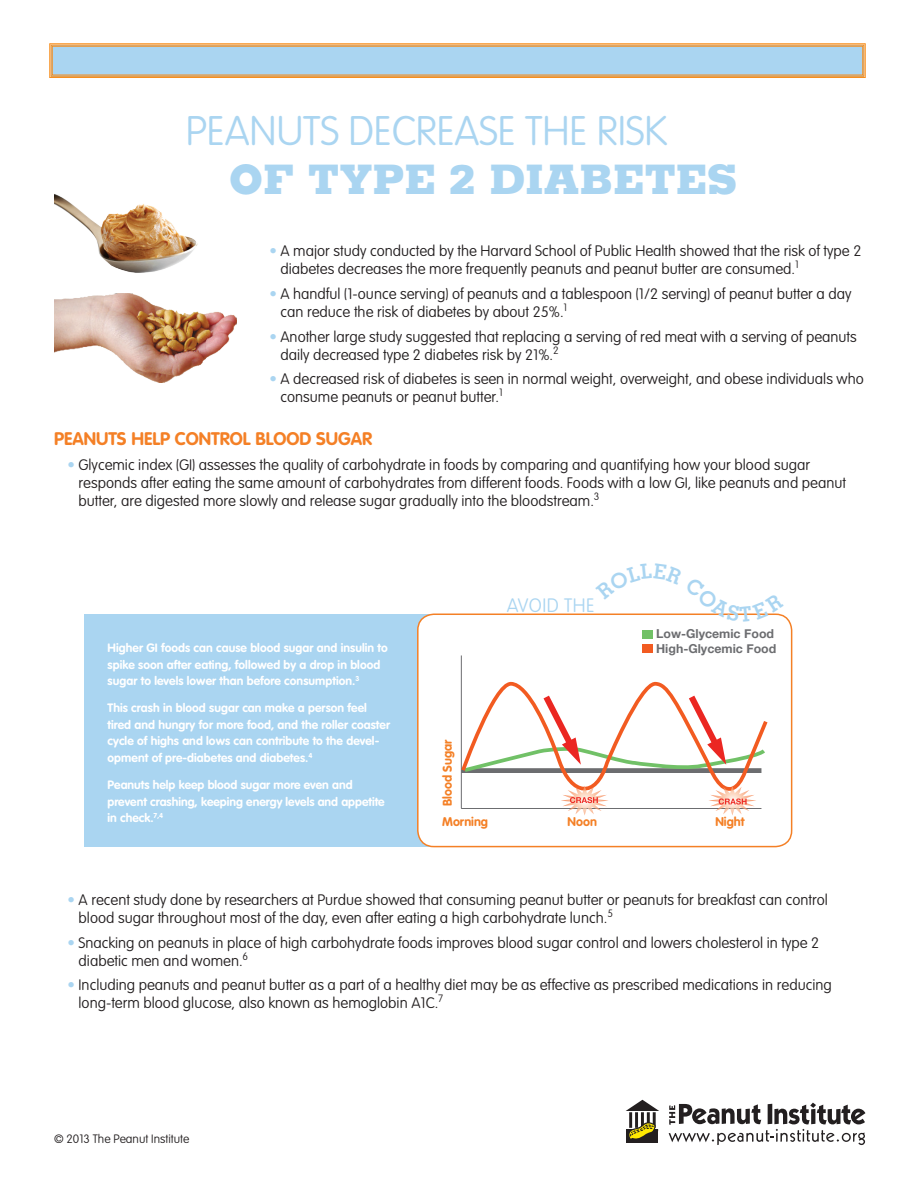
<style>
.page{position:relative;width:918px;height:1188px;background:#fff}
.page>*{position:absolute;margin:0;border:0;box-sizing:border-box;transform-origin:0 0}
.t1{font:100 40.65px "VAG Rounded Std";letter-spacing:-.005em;color:#aad5f1}
.t2{font:800 40.65px "Memphis LT Std";letter-spacing:-.005em;color:#aad5f1}
.t3{font:100 19.2px "VAG Rounded Std";color:#aad5f1}
.t4{font:700 18px "VAG Rounded Std";color:#f48026}
.t5{font:100 15px/18px "VAG Rounded Std";color:#231f20}
.t6{font:700 12.45px "VAG Rounded Std";color:#f48026}
.t7{font:700 12.3px/14.2px "Helvetica Neue";color:#6c6d70}
.t8{font:700 12px/16.5px "VAG Rounded Std";letter-spacing:.005em;color:#fff}
.t9{font:100 12px "VAG Rounded Std";color:#231f20}
.s1{color:#aad5f1}
</style>
<div class="page">
<svg style="left:49px;top:43px;width:817px;height:35px;background:#b6cbd2"></svg>
<div style="left:52px;top:46px;width:811px;height:29px;border:1px solid #f68e1e"></div>
<div style="left:84px;top:614px;width:423px;height:233px;background:#aad5f1"></div>
<div style="left:626px;top:1129px;width:32px;height:14px;background:#231f20"></div>
<svg style="left:626px;top:1100px;width:33px;height:39px"></svg>
<svg style="left:669px;top:1103px;width:196px;height:42px"></svg>
<div style="left:418px;top:614px;width:374px;height:233px;background:#fff;border-radius:16px"></div>
<div style="left:417px;top:614px;width:375px;height:233px;border:2px solid #f48026;border-radius:16px"></div>
<div style="left:642px;top:630px;width:11px;height:9px;background:#71c167"></div>
<div style="left:642px;top:644px;width:11px;height:9px;background:#f25b21"></div>
<hr style="left:461px;top:655px;width:1px;height:153px;background:#6c6d70">
<svg style="left:460px;top:681px;width:308px;height:134px"></svg>
<img style="left:55px;top:194px;width:143px;height:79px">
<img style="left:55px;top:294px;width:181px;height:88px">
<svg style="left:595px;top:613px;width:189px;height:6px"></svg>
<h1 class="t1" style="left:186px;top:108px;width:483px">Peanuts Decrease the Risk</h1>
<h1 class="t2" style="left:229px;top:154px;width:509px">OF TYPE 2 DIABETES</h1>
<p class="t5" style="left:280px;top:242px;width:582px;text-indent:-11px"><span class="s1">•</span> A major study conducted by the Harvard School of Public Health showed that the risk of type 2 diabetes decreases the more frequently peanuts and peanut butter are consumed.<sup>1</sup></p>
<p class="t5" style="left:280px;top:285px;width:573px;text-indent:-11px"><span class="s1">•</span> A handful (1-ounce serving) of peanuts and a tablespoon (1/2 serving) of peanut butter a day can reduce the risk of diabetes by about 25%.<sup>1</sup></p>
<p class="t5" style="left:280px;top:328px;width:578px;text-indent:-11px"><span class="s1">•</span> Another large study suggested that replacing a serving of red meat with a serving of peanuts daily decreased type 2 diabetes risk by 21%.<sup>2</sup></p>
<p class="t5" style="left:280px;top:371px;width:585px;text-indent:-11px"><span class="s1">•</span> A decreased risk of diabetes is seen in normal weight, overweight, and obese individuals who consume peanuts or peanut butter.<sup>1</sup></p>
<p class="t4" style="left:54px;top:428px;width:316px">Peanuts Help Control Blood Sugar</p>
<p class="t5" style="left:79px;top:456px;width:769px;text-indent:-11px"><span class="s1">•</span> Glycemic index (GI) assesses the quality of carbohydrate in foods by comparing and quantifying how your blood sugar responds after eating the same amount of carbohydrates from different foods. Foods with a low GI, like peanuts and peanut butter, are digested more slowly and release sugar gradually into the bloodstream.<sup>3</sup></p>
<p class="t8" style="left:108px;top:640px;width:282px">Higher GI foods can cause blood sugar and insulin to spike soon after eating, followed by a drop in blood sugar to levels lower than before consumption.<sup>3</sup></p>
<p class="t8" style="left:108px;top:700px;width:284px">This crash in blood sugar can make a person feel tired and hungry for more food, and the roller coaster cycle of highs and lows can contribute to the devel&shy;opment of pre-diabetes and diabetes.<sup>4</sup></p>
<p class="t8" style="left:108px;top:777px;width:279px">Peanuts help keep blood sugar more even and prevent crashing, keeping energy levels and appetite in check.<sup>7,4</sup></p>
<p class="t3" style="left:507px;top:594px;width:89px">Avoid the</p>
<p class="t7" style="left:656px;top:627px;width:122px">Low-Glycemic Food<br>High-Glycemic Food</p>
<p class="t6" style="left:440px;top:806px;width:68px;rotate:-90deg">Blood Sugar</p>
<p class="t6" style="left:442px;top:814px;width:47px">Morning</p>
<p class="t6" style="left:568px;top:814px;width:31px">Noon</p>
<p class="t6" style="left:715px;top:814px;width:31px">Night</p>
<p class="t5" style="left:79px;top:891px;width:751px;text-indent:-11px"><span class="s1">•</span> A recent study done by researchers at Purdue showed that consuming peanut butter or peanuts for breakfast can control blood sugar throughout most of the day, even after eating a high carbohydrate lunch.<sup>5</sup></p>
<p class="t5" style="left:79px;top:934px;width:742px;text-indent:-11px"><span class="s1">•</span> Snacking on peanuts in place of high carbohydrate foods improves blood sugar control and lowers cholesterol in type 2 diabetic men and women.<sup>6</sup></p>
<p class="t5" style="left:79px;top:977px;width:755px;text-indent:-11px"><span class="s1">•</span> Including peanuts and peanut butter as a part of a healthy diet may be as effective as prescribed medications in reducing long-term blood glucose, also known as hemoglobin A1C.<sup>7</sup></p>
<p class="t9" style="left:54px;top:1132px;width:137px">© 2013 The Peanut Institute</p>
</div>
